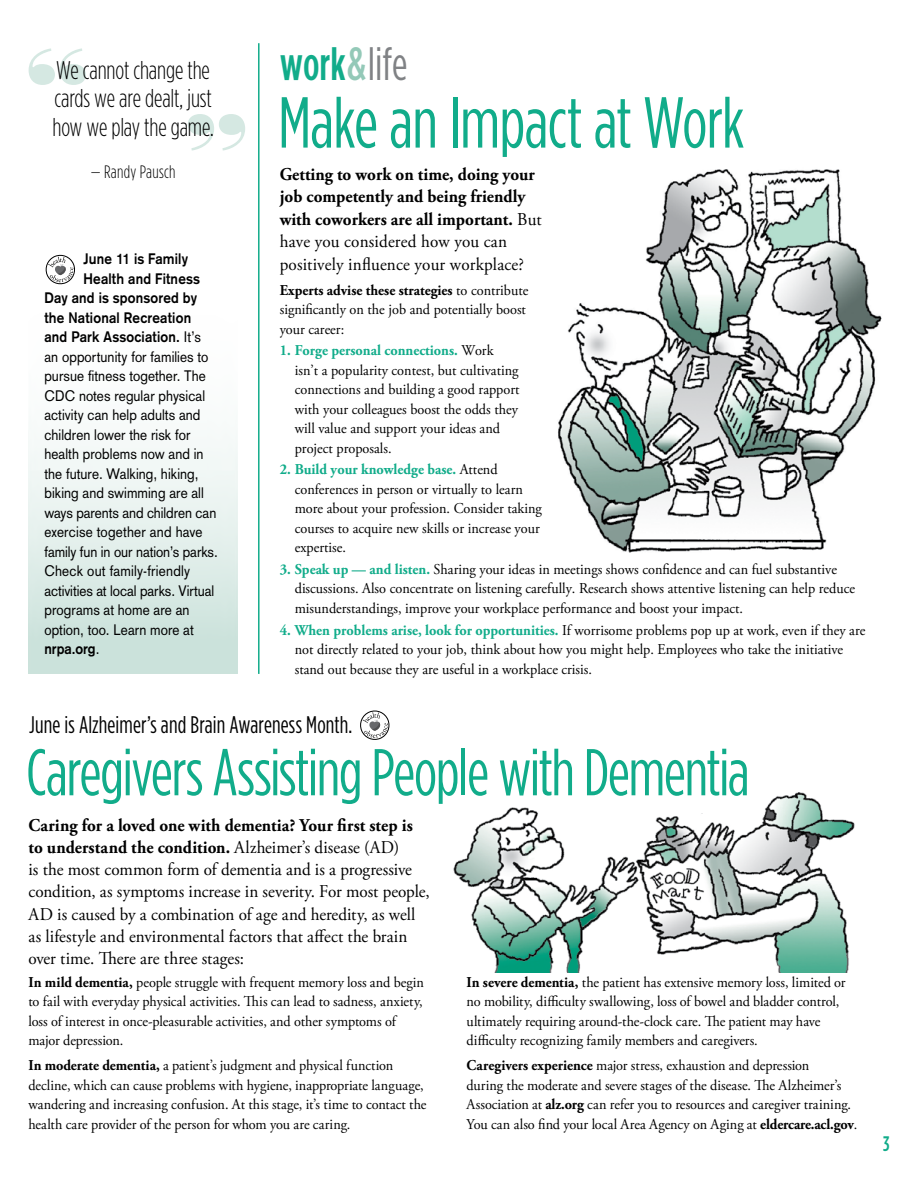
<style>
.page{position:relative;width:918px;height:1188px;background:#fff}
.page>*{position:absolute;margin:0;border:0;box-sizing:border-box;transform-origin:0 0}
.t1{font:90px "Bodoni Poster";color:#d5e8e2;scale:.95 1}
.t2{font:72px "Gotham Condensed";letter-spacing:-.01em;color:#11ac8a;scale:.95 1}
.t3{font:66px "Gotham Condensed";letter-spacing:-.02em;color:#11ac8a;scale:.95 1}
.t4{font:500 46.5px "Gotham Condensed";color:#11ac8a;scale:.95 1}
.t5{font:300 25.5px/28.5px "Gotham Condensed";letter-spacing:-.005em;color:#000;scale:.95 1}
.t6{font:24px "Gotham Condensed";letter-spacing:.005em;color:#000;scale:.95 1}
.t7{font:500 21px "Gotham Condensed";color:#11ac8a;scale:.95 1}
.t8{font:18px/22.2px "Adobe Garamond Pro";color:#000;scale:.95 1}
.t9{font:700 18px/22.5px "Adobe Garamond Pro";color:#000;scale:.95 1}
.t10{font:300 18px "Gotham Condensed";letter-spacing:.015em;color:#000;scale:.95 1}
.t11{font:15px/19.5px "Adobe Garamond Pro";color:#000;scale:.95 1}
.t12{font:15px "Akzidenz Grotesk";letter-spacing:.005em;color:#000;scale:.9 1}
.t13{font:700 15px "Akzidenz Grotesk";letter-spacing:.015em;color:#000;scale:.9 1}
.s1{color:#94c9b8}
.s2{font-weight:400;color:#808285}
.s3{font-family:"Bodoni Poster";font-size:90px;color:#d5e8e2}
.s4{font-weight:400}
.s5{font-weight:700}
.s6{font-weight:700;color:#11ac8a}
</style>
<div class="page">
<img style="left:558px;top:169px;width:324px;height:384px">
<img style="left:453px;top:792px;width:402px;height:180px">
<div style="left:28px;top:289px;width:210px;height:385px;background:linear-gradient(to bottom,#fff,#cde3dc)"></div>
<hr style="left:258px;top:43px;width:2px;height:631px;background:#11ac8a">
<svg style="left:360px;top:710px;width:30px;height:30px"></svg>
<svg style="left:45px;top:254px;width:30px;height:31px"></svg>
<h3 class="t4" style="left:280px;top:37px;width:136px">work <span class="s1">&amp;</span><span class="s2">life</span></h3>
<h1 class="t1" style="left:26px;top:25px;width:66px">“</h1>
<h3 class="t5" style="left:52px;top:55px;width:171px">We cannot change the cards we are dealt, just how we play the game.</h3>
<p class="t10" style="left:91px;top:161px;width:91px">— Randy Pausch</p>
<h2 class="t2" style="left:186px;top:81px;width:590px"><span class="s3">”</span> Make an Impact at Work</h2>
<p class="t9" style="left:280px;top:163px;width:277px">Getting to work on time, doing your job competently and being friendly with coworkers are all important. <span class="s4">But have you considered how you can positively influence your workplace?</span></p>
<p class="t11" style="left:280px;top:281px;width:263px"><span class="s5">Experts advise these strategies</span> to contribute significantly on the job and potentially boost your career:</p>
<p class="t11" style="left:295px;top:341px;width:238px;text-indent:-15px"><span class="s6">1. Forge personal connections.</span> Work isn’t a popularity contest, but cultivating connections and building a good rapport with your colleagues boost the odds they will value and support your ideas and project proposals.</p>
<p class="t11" style="left:295px;top:460px;width:262px;text-indent:-15px"><span class="s6">2. Build your knowledge base.</span> Attend conferences in person or virtually to learn more about your profession. Consider taking courses to acquire new skills or increase your expertise.</p>
<p class="t11" style="left:295px;top:560px;width:591px;text-indent:-15px"><span class="s6">3. Speak up — and listen.</span> Sharing your ideas in meetings shows confidence and can fuel substantive discussions. Also concentrate on listening carefully. Research shows attentive listening can help reduce misunderstandings, improve your workplace performance and boost your impact.</p>
<p class="t11" style="left:295px;top:621px;width:602px;text-indent:-15px"><span class="s6">4. When problems arise, look for opportunities.</span> If worrisome problems pop up at work, even if they are not directly related to your job, think about how you might help. Employees who take the initiative stand out because they are useful in a workplace crisis.</p>
<p class="t13" style="left:83px;top:250px;width:118px">June 11 is Family</p>
<p class="t13" style="left:83px;top:269px;width:131px">Health and Fitness</p>
<p class="t13" style="left:44px;top:289px;width:171px">Day and is sponsored by</p>
<p class="t13" style="left:44px;top:308px;width:165px">the National Recreation</p>
<p class="t13" style="left:44px;top:328px;width:176px">and Park Association. <span class="s4">It’s</span></p>
<p class="t12" style="left:44px;top:347px;width:184px">an opportunity for families to</p>
<p class="t12" style="left:44px;top:367px;width:181px">pursue fitness together. The</p>
<p class="t12" style="left:44px;top:386px;width:180px">CDC notes regular physical</p>
<p class="t12" style="left:44px;top:406px;width:175px">activity can help adults and</p>
<p class="t12" style="left:44px;top:425px;width:164px">children lower the risk for</p>
<p class="t12" style="left:44px;top:445px;width:178px">health problems now and in</p>
<p class="t12" style="left:44px;top:464px;width:173px">the future. Walking, hiking,</p>
<p class="t12" style="left:44px;top:484px;width:179px">biking and swimming are all</p>
<p class="t12" style="left:44px;top:503px;width:193px">ways parents and children can</p>
<p class="t12" style="left:44px;top:523px;width:177px">exercise together and have</p>
<p class="t12" style="left:44px;top:542px;width:194px">family fun in our nation’s parks.</p>
<p class="t12" style="left:44px;top:562px;width:163px">Check out family-friendly</p>
<p class="t12" style="left:44px;top:581px;width:190px">activities at local parks. Virtual</p>
<p class="t12" style="left:44px;top:601px;width:163px">programs at home are an</p>
<p class="t12" style="left:44px;top:620px;width:167px">option, too. Learn more at</p>
<p class="t13" style="left:44px;top:640px;width:63px">nrpa.org<span class="s4">.</span></p>
<h3 class="t6" style="left:29px;top:711px;width:342px">June is Alzheimer’s and Brain Awareness Month.</h3>
<h3 class="t3" style="left:26px;top:735px;width:763px">Caregivers Assisting People with Dementia</h3>
<p class="t8" style="left:28px;top:815px;width:424px"><span class="s5">Caring for a loved one with dementia? Your first step is to understand the condition.</span> Alzheimer’s disease (AD)<br>is the most common form of dementia and is a progressive condition, as symptoms increase in severity. For most people, AD is caused by a combination of age and heredity, as well as lifestyle and environmental factors that affect the brain over time. There are three stages:</p>
<p class="t11" style="left:28px;top:973px;width:418px"><span class="s5">In mild dementia,</span> people struggle with frequent memory loss and begin to fail with everyday physical activities. This can lead to sadness, anxiety, loss of interest in once-pleasurable activities, and other symptoms of major depression.</p>
<p class="t11" style="left:28px;top:1056px;width:421px"><span class="s5">In moderate dementia,</span> a patient’s judgment and physical function decline, which can cause problems with hygiene, inappropriate language, wandering and increasing confusion. At this stage, it’s time to contact the health care provider of the person for whom you are caring.</p>
<p class="t11" style="left:467px;top:973px;width:401px"><span class="s5">In severe dementia,</span> the patient has extensive memory loss, limited or no mobility, difficulty swallowing, loss of bowel and bladder control, ultimately requiring around-the-clock care. The patient may have difficulty recognizing family members and caregivers.</p>
<p class="t11" style="left:467px;top:1056px;width:413px"><span class="s5">Caregivers experience</span> major stress, exhaustion and depression<br>during the moderate and severe stages of the disease. The Alzheimer’s Association at <span class="s5">alz.org</span> can refer you to resources and caregiver training.<br>You can also find your local Area Agency on Aging at <span class="s5">eldercare.acl.gov</span>.</p>
<h3 class="t7" style="left:883px;top:1131px;width:8px">3</h3>
</div>
